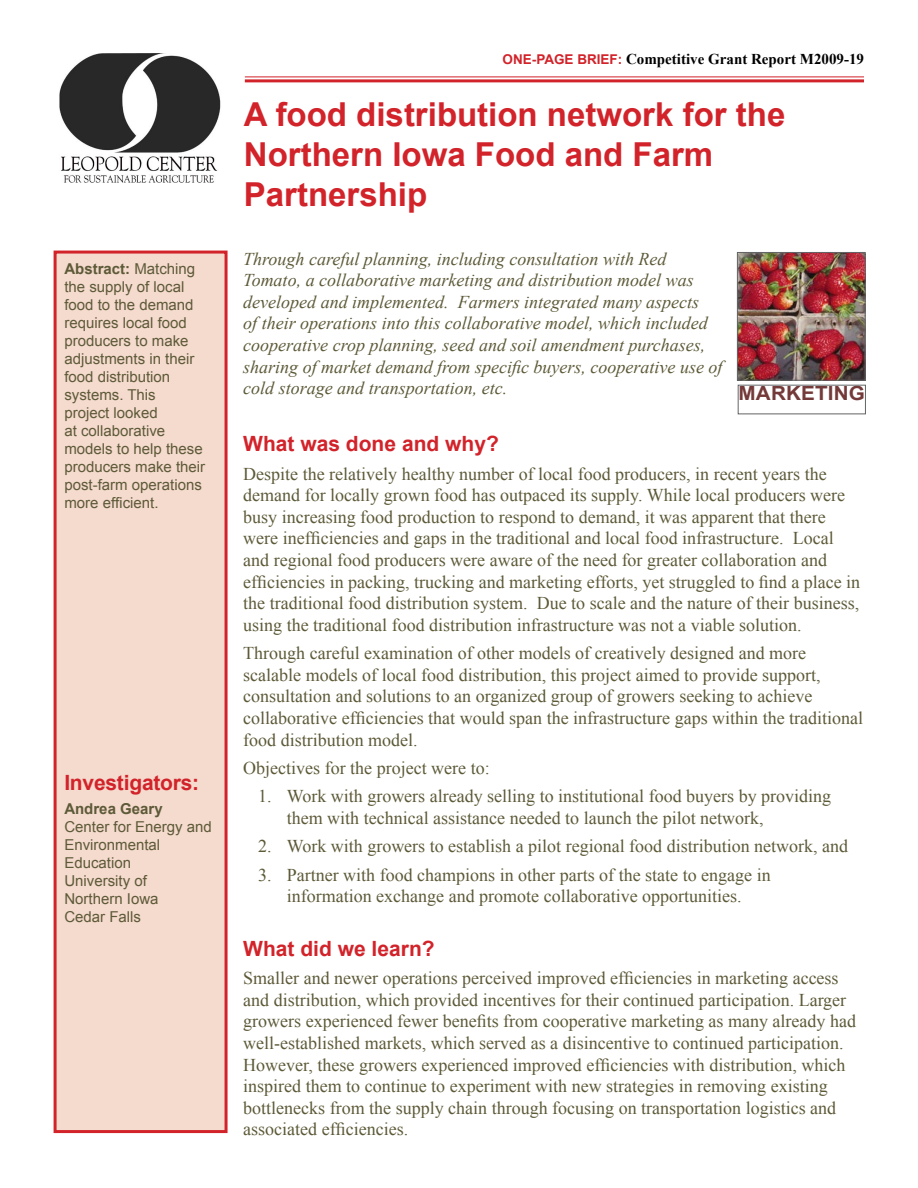
<style>
.page{position:relative;width:918px;height:1188px;background:#fff}
.page>*{position:absolute;margin:0;border:0;box-sizing:border-box;transform-origin:0 0}
.t1{font:700 33px/39.6px "Arial";color:#d2232a}
.t2{font:700 21px "Arial";color:#d2232a}
.t3{font:700 19.5px "Arial";letter-spacing:.01em;color:#743939;scale:1.06 1}
.t4{font:18px/21.6px "Times New Roman";color:#5d5a38}
.t5{font:italic 18px/21.6px "Times New Roman";color:#5d5a38}
.t6{font:15px/18px "Arial";color:#5d5a38}
.t7{font:700 15px "Times New Roman";color:#000}
.t8{font:700 15px "Arial";color:#5d5a38}
.s1{font-family:"Arial";font-size:13.5px;color:#d2232a}
.s2{font-weight:700}
</style>
<div class="page">
<div style="left:54px;top:251px;width:174px;height:882px;background:#f5dace;border:3px solid #d2232a"></div>
<hr style="left:245px;top:76px;width:619px;height:1px;background:#d2232a">
<hr style="left:245px;top:79px;width:619px;height:3px;background:#d2232a">
<img style="left:59px;top:53px;width:162px;height:130px">
<div style="left:738px;top:385px;width:128px;height:29px;border:1px solid #636466"></div>
<img style="left:739px;top:254px;width:125px;height:125px">
<div style="left:737px;top:252px;width:129px;height:129px;border:1px solid #636466"></div>
<p class="t7" style="left:503px;top:49px;width:363px"><span class="s1">ONE-PAGE BRIEF:</span> Competitive Grant Report M2009-19</p>
<h1 class="t1" style="left:244px;top:96px;width:543px">A food distribution network for the<br>Northern Iowa Food and Farm<br>Partnership</h1>
<p class="t6" style="left:64px;top:260px;width:142px"><span class="s2">Abstract:</span> Matching the supply of local food to the demand requires local food producers to make adjustments in their food distribution systems. This<br>project looked<br>at collaborative models to help these producers make their post-farm operations more efficient.</p>
<p class="t5" style="left:243px;top:247px;width:481px">Through careful planning, including consultation with Red Tomato, a collaborative marketing and distribution model was developed and implemented. Farmers integrated many aspects<br>of their operations into this collaborative model, which included cooperative crop planning, seed and soil amendment purchases, sharing of market demand from specific buyers, cooperative use of cold storage and transportation, etc.</p>
<p class="t3" style="left:739px;top:380px;width:121px">MARKETING</p>
<p class="t2" style="left:243px;top:430px;width:257px">What was done and why?</p>
<p class="t4" style="left:243px;top:463px;width:619px">Despite the relatively healthy number of local food producers, in recent years the demand for locally grown food has outpaced its supply. While local producers were busy increasing food production to respond to demand, it was apparent that there were inefficiencies and gaps in the traditional and local food infrastructure. Local and regional food producers were aware of the need for greater collaboration and efficiencies in packing, trucking and marketing efforts, yet struggled to find a place in the traditional food distribution system. Due to scale and the nature of their business, using the traditional food distribution infrastructure was not a viable solution.</p>
<p class="t4" style="left:243px;top:642px;width:621px">Through careful examination of other models of creatively designed and more scalable models of local food distribution, this project aimed to provide support, consultation and solutions to an organized group of growers seeking to achieve collaborative efficiencies that would span the infrastructure gaps within the traditional food distribution model.</p>
<p class="t4" style="left:243px;top:757px;width:248px">Objectives for the project were to:</p>
<p class="t4" style="left:287px;top:785px;width:546px;text-indent:-28px">1. Work with growers already selling to institutional food buyers by providing them with technical assistance needed to launch the pilot network,</p>
<p class="t4" style="left:258px;top:835px;width:592px">2. Work with growers to establish a pilot regional food distribution network, and</p>
<p class="t4" style="left:258px;top:864px;width:514px;text-align:center">3. Partner with food champions in other parts of the state to engage in information exchange and promote collaborative opportunities.</p>
<p class="t2" style="left:243px;top:934px;width:193px">What did we learn?</p>
<p class="t4" style="left:243px;top:967px;width:614px">Smaller and newer operations perceived improved efficiencies in marketing access and distribution, which provided incentives for their continued participation. Larger growers experienced fewer benefits from cooperative marketing as many already had well-established markets, which served as a disincentive to continued participation.<br>However, these growers experienced improved efficiencies with distribution, which inspired them to continue to experiment with new strategies in removing existing bottlenecks from the supply chain through focusing on transportation logistics and associated efficiencies.</p>
<p class="t2" style="left:64px;top:768px;width:136px">Investigators:</p>
<p class="t8" style="left:64px;top:799px;width:100px">Andrea Geary</p>
<p class="t6" style="left:64px;top:818px;width:149px">Center for Energy and<br>Environmental<br>Education<br>University of<br>Northern Iowa<br>Cedar Falls</p>
</div>
